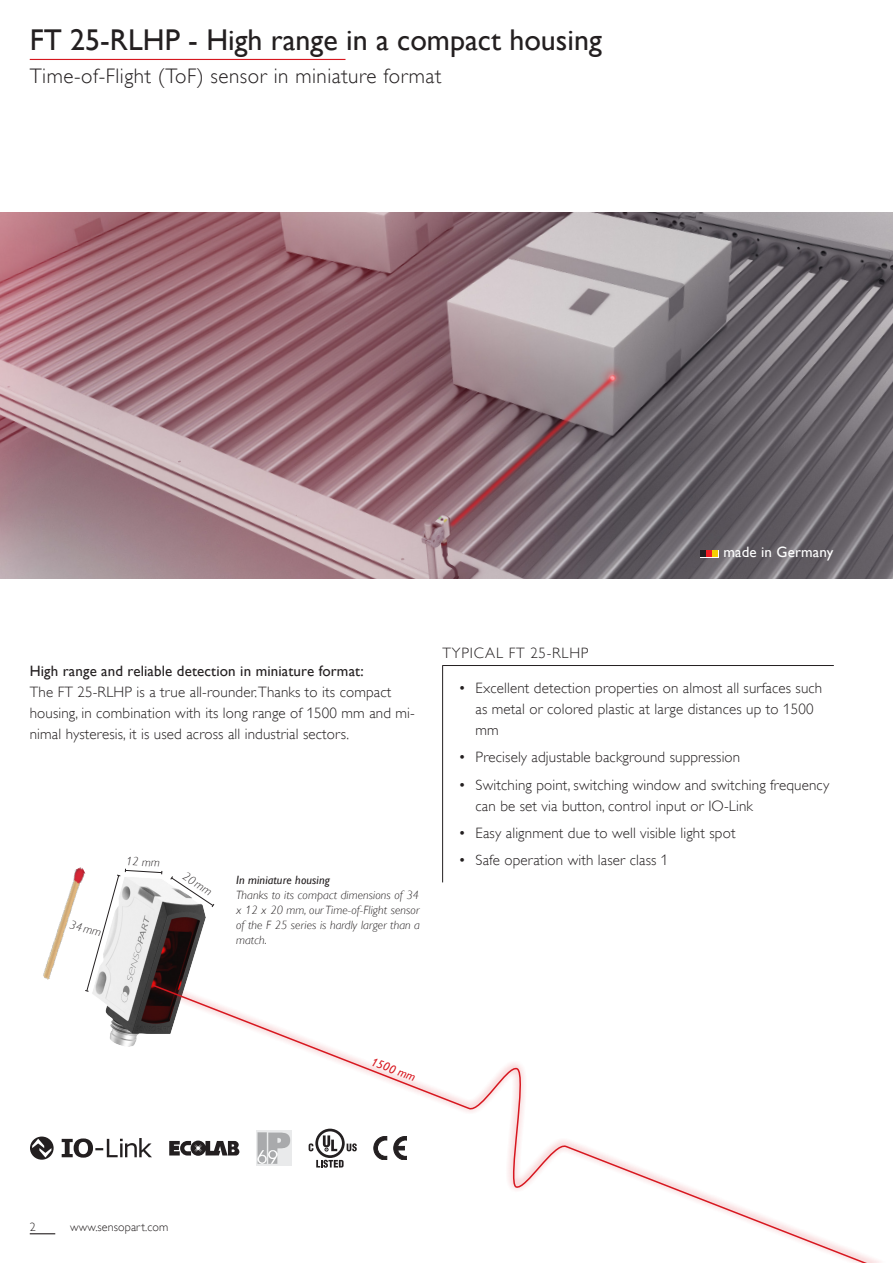
<style>
.page{position:relative;width:893px;height:1263px;background:#fff}
.page>*{position:absolute;margin:0;border:0;box-sizing:border-box;transform-origin:0 0}
.SP_Headline{font:30px "Gill Alt One";color:#231f20}
.SP_Headline-2{font:300 21px "Gill Alt One";letter-spacing:.025em;color:#231f20}
.SP_Copy_Tabelle{font:300 15px/21px "Gill Alt One";letter-spacing:.01em;color:#231f20}
.SP_Copy{font:300 15px/21px "Gill Alt One";letter-spacing:.01em;color:#231f20}
.SP_Copy-2{font:15px "Gill Alt One";letter-spacing:.01em;color:#231f20}
.SP_Headline_Tabelle{font:300 15px "Gill Alt One";letter-spacing:.05em;color:#231f20}
.SP_Copy-3{font:15px "Gill Alt One";letter-spacing:.01em;color:#fff}
.SP_BU{font:italic 300 12px/15px "Gill Alt One";letter-spacing:.01em;color:#231f20}
.t1{font:300 12px "Gill Alt One";letter-spacing:.01em;color:#231f20}
.SP_BU-2{font:italic 12px "Gill Alt One";color:#d7171f}
.s1{font-weight:400}
</style>
<div class="page">
<svg style="left:30px;top:1233px;width:25px;height:1px"></svg>
<img style="left:43px;top:867px;width:41px;height:113px">
<img style="left:92px;top:881px;width:113px;height:165px">
<img style="left:0;top:213px;width:893px;height:365px">
<hr style="left:442px;top:666px;width:1px;height:216px;background:#231f20">
<hr style="left:442px;top:665px;width:392px;height:1px;background:#231f20">
<hr style="left:30px;top:59px;width:315px;height:1px;background:#d7171f">
<div style="left:700px;top:550px;width:19px;height:7px;background:#fff"></div>
<div style="left:700px;top:550px;width:6px;height:7px;background:#231f20"></div>
<div style="left:706px;top:550px;width:6px;height:7px;background:#ee1d23"></div>
<div style="left:712px;top:550px;width:6px;height:7px;background:#f4cf02"></div>
<svg style="left:30px;top:1136px;width:24px;height:24px"></svg>
<svg style="left:62px;top:1138px;width:84px;height:20px"></svg>
<svg style="left:170px;top:876px;width:45px;height:32px"></svg>
<svg style="left:84px;top:869px;width:79px;height:123px"></svg>
<svg style="left:146px;top:936px;width:59px;height:222px"></svg>
<svg style="left:151px;top:983px;width:729px;height:280px"></svg>
<p class="SP_Headline" style="left:30px;top:23px;width:574px">FT 25-RLHP - High range in a compact housing</p>
<p class="SP_Headline-2" style="left:30px;top:64px;width:413px">Time-of-Flight (ToF) sensor in miniature format</p>
<p class="SP_Copy-3" style="left:723px;top:543px;width:111px">made in Germany</p>
<p class="SP_Copy-2" style="left:30px;top:662px;width:335px">High range and reliable detection in miniature format:</p>
<p class="SP_Copy" style="left:30px;top:681px;width:387px">The FT 25-RLHP is a true all-rounder. Thanks to its compact housing, in combination with its long range of 1500 mm and mi&shy;nimal hysteresis, it is used across all industrial sectors.</p>
<p class="SP_BU" style="left:72px;top:917px;width:34px;rotate:15deg">34mm</p>
<p class="SP_BU" style="left:127px;top:853px;width:36px;rotate:4deg">12 mm</p>
<p class="SP_BU" style="left:188px;top:869px;width:34px;rotate:34deg">20mm</p>
<p class="SP_BU" style="left:236px;top:873px;width:186px"><span class="s1">In miniature housing<br></span>Thanks to its compact dimensions of 34 x 12 x 20 mm, our Time-of-Flight sensor of the F 25 series is hardly larger than a match.</p>
<p class="SP_Headline_Tabelle" style="left:443px;top:644px;width:147px">TYPICAL FT 25-RLHP</p>
<p class="SP_Copy_Tabelle" style="left:476px;top:677px;width:348px;text-indent:-17px">• Excellent detection properties on almost all surfaces such as metal or colored plastic at large distances up to 1500 mm</p>
<p class="SP_Copy_Tabelle" style="left:459px;top:747px;width:283px">• Precisely adjustable background suppression</p>
<p class="SP_Copy_Tabelle" style="left:476px;top:774px;width:355px;text-indent:-17px">• Switching point, switching window and switching frequency can be set via button, control input or IO-Link</p>
<p class="SP_Copy_Tabelle" style="left:459px;top:822px;width:278px">• Easy alignment due to well visible light spot</p>
<p class="SP_Copy_Tabelle" style="left:459px;top:850px;width:211px">• Safe operation with laser class 1</p>
<p class="SP_BU-2" style="left:374px;top:1054px;width:48px;rotate:21deg">1500 mm</p>
<p class="t1" style="left:30px;top:1220px;width:7px">2</p>
<p class="t1" style="left:70px;top:1220px;width:100px">www.sensopart.com</p>
</div>
